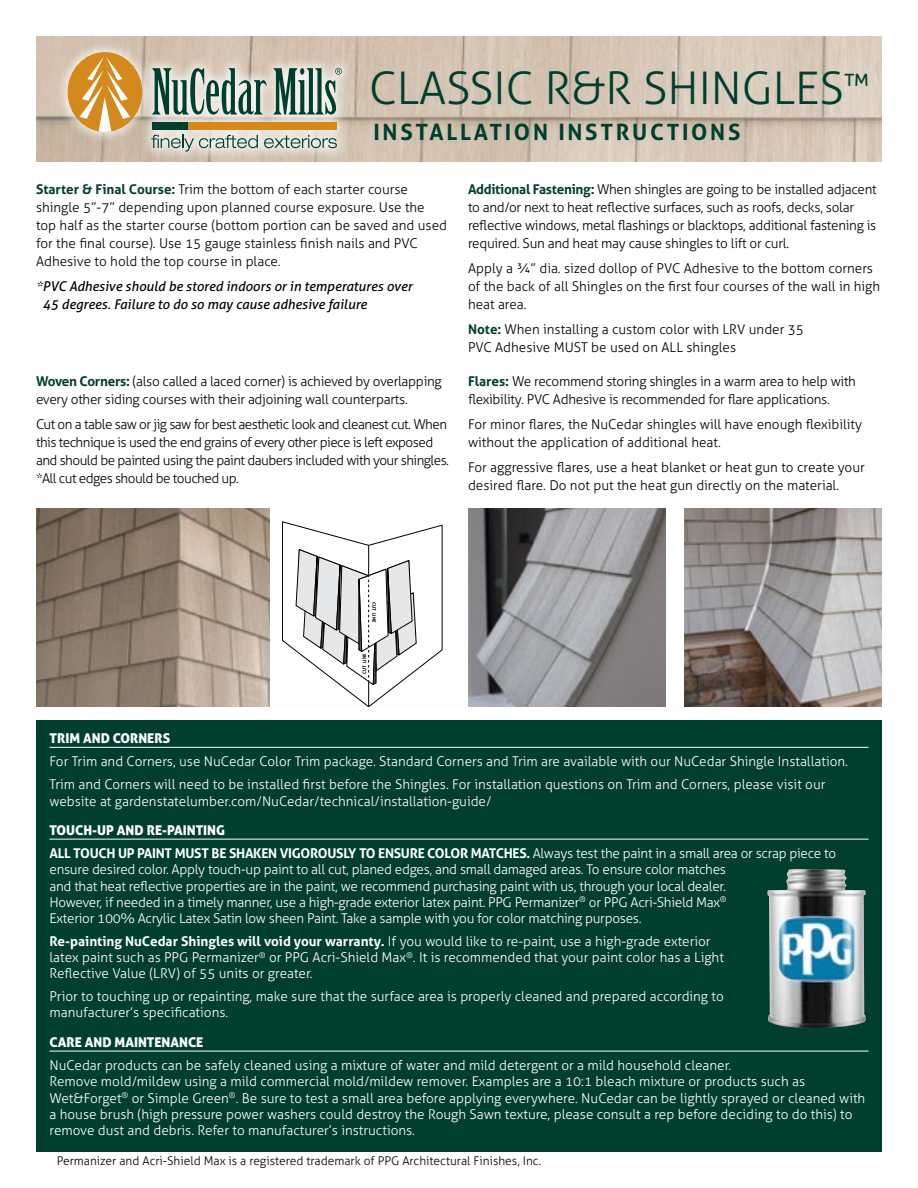
<style>
.page{position:relative;width:918px;height:1188px;background:#fff}
.page>*{position:absolute;margin:0;border:0;box-sizing:border-box;transform-origin:0 0}
.t1{font:300 45px "Aller";color:#003f2d}
.t2{font:700 22.5px "Aller";letter-spacing:.12em;color:#003f2d}
.t3{font:300 13.5px/16.2px "Aller";color:#fff}
.t4{font:300 13.5px/18px "Aller";color:#000}
.t5{font:300 13.5px/16.2px "Aller";letter-spacing:-.02em;color:#fff}
.t6{font:300 13.5px/18px "Aller";letter-spacing:-.02em;color:#000}
.t7{font:300 13.5px/18px "Aller";letter-spacing:-.04em;color:#000}
.t8{font:italic 13.5px/18px "Aller";color:#000}
.t9{font:13.5px "Aller Display";color:#fff}
.t10{font:300 12px "Aller";color:#000}
.t11{font:700 4.65px "Aller";letter-spacing:.06em;color:#000}
.s1{font-weight:700;color:#003f2d}
.s2{font-weight:700}
</style>
<div class="page">
<div style="left:36px;top:720px;width:846px;height:432px;background:#003f2d"></div>
<hr style="left:50px;top:747px;width:818px;height:1px;background:#fff">
<hr style="left:50px;top:839px;width:818px;height:1px;background:#fff">
<hr style="left:50px;top:1051px;width:818px;height:1px;background:#fff">
<img style="left:767px;top:869px;width:99px;height:159px">
<img style="left:36px;top:36px;width:846px;height:126px">
<div style="left:55px;top:39px;width:298px;height:125px;background:#fff;opacity:.75"></div>
<svg style="left:152px;top:68px;width:115px;height:47px;background:#91a499"></svg>
<div style="left:152px;top:122px;width:36px;height:8px;background:#003f2d"></div>
<div style="left:188px;top:122px;width:149px;height:8px;background:#d4891c"></div>
<div style="left:68px;top:52px;width:74px;height:80px;background:#d4891c;border-radius:50%"></div>
<svg style="left:80px;top:57px;width:50px;height:75px"></svg>
<svg style="left:151px;top:135px;width:107px;height:17px;background:#b9c0b6"></svg>
<svg style="left:264px;top:135px;width:73px;height:13px"></svg>
<svg style="left:274px;top:68px;width:68px;height:47px;background:#849c91"></svg>
<svg style="left:282px;top:522px;width:160px;height:185px"></svg>
<img style="left:36px;top:509px;width:234px;height:197px">
<img style="left:468px;top:509px;width:198px;height:197px">
<img style="left:684px;top:509px;width:198px;height:197px">
<h1 class="t1" style="left:369px;top:61px;width:502px">CLASSIC R&amp;R SHINGLES<sup>™</sup></h1>
<h2 class="t2" style="left:374px;top:118px;width:368px">INSTALLATION INSTRUCTIONS</h2>
<p class="t4" style="left:36px;top:181px;width:413px"><span class="s1">Starter &amp; Final Course:</span> Trim the bottom of each starter course shingle 5”-7” depending upon planned course exposure. Use the top half as the starter course (bottom portion can be saved and used for the final course). Use 15 gauge stainless finish nails and PVC Adhesive to hold the top course in place.</p>
<p class="t8" style="left:42px;top:277px;width:371px;text-indent:-6px">*PVC Adhesive should be stored indoors or in temperatures over<br>45 degrees. Failure to do so may cause adhesive failure</p>
<p class="t6" style="left:36px;top:373px;width:407px"><span class="s1">Woven Corners:</span> (also called a laced corner) is achieved by overlapping every other siding courses with their adjoining wall counterparts.</p>
<p class="t7" style="left:36px;top:415px;width:415px">Cut on a table saw or jig saw for best aesthetic look and cleanest cut. When this technique is used the end grains of every other piece is left exposed and should be painted using the paint daubers included with your shingles. *All cut edges should be touched up.</p>
<p class="t6" style="left:468px;top:181px;width:410px"><span class="s1">Additional Fastening:</span> When shingles are going to be installed adjacent to and/or next to heat reflective surfaces, such as roofs, decks, solar reflective windows, metal flashings or blacktops, additional fastening is required. Sun and heat may cause shingles to lift or curl.</p>
<p class="t4" style="left:468px;top:259px;width:414px">Apply a ¾” dia. sized dollop of PVC Adhesive to the bottom corners of the back of all Shingles on the first four courses of the wall in high heat area.</p>
<p class="t4" style="left:468px;top:320px;width:338px"><span class="s1">Note:</span> When installing a custom color with LRV under 35<br>PVC Adhesive MUST be used on ALL shingles</p>
<p class="t6" style="left:468px;top:373px;width:390px"><span class="s1">Flares:</span> We recommend storing shingles in a warm area to help with flexibility. PVC Adhesive is recommended for flare applications.</p>
<p class="t4" style="left:468px;top:415px;width:396px">For minor flares, the NuCedar shingles will have enough flexibility without the application of additional heat.</p>
<p class="t4" style="left:468px;top:458px;width:398px">For aggressive flares, use a heat blanket or heat gun to create your desired flare. Do not put the heat gun directly on the material.</p>
<p class="t11" style="left:377px;top:602px;width:23px;rotate:90deg">CUT LINE</p>
<p class="t11" style="left:361px;top:674px;width:23px;rotate:-90deg">CUT LINE</p>
<p class="t9" style="left:50px;top:730px;width:122px">TRIM AND CORNERS</p>
<p class="t3" style="left:50px;top:750px;width:800px;line-height:23px">For Trim and Corners, use NuCedar Color Trim package. Standard Corners and Trim are available with our NuCedar Shingle Installation.<br>Trim and Corners will need to be installed first before the Shingles. For installation questions on Trim and Corners, please visit our</p>
<p class="t3" style="left:50px;top:793px;width:444px">website at gardenstatelumber.com/NuCedar/technical/installation-guide/</p>
<p class="t9" style="left:50px;top:822px;width:177px">TOUCH-UP AND RE-PAINTING</p>
<p class="t5" style="left:50px;top:845px;width:788px"><span class="s2">ALL TOUCH UP PAINT MUST BE SHAKEN VIGOROUSLY TO ENSURE COLOR MATCHES.</span> Always test the paint in a small area or scrap piece to ensure desired color. Apply touch-up paint to all cut, planed edges, and small damaged areas. To ensure color matches<br>and that heat reflective properties are in the paint, we recommend purchasing paint with us, through your local dealer.<br>However, if needed in a timely manner, use a high-grade exterior latex paint. PPG Permanizer<sup>®</sup> or PPG Acri-Shield Max<sup>®<br></sup>Exterior 100% Acrylic Latex Satin low sheen Paint. Take a sample with you for color matching purposes.</p>
<p class="t3" style="left:50px;top:933px;width:676px"><span class="s2">Re-painting NuCedar Shingles will void your warranty.</span> If you would like to re-paint, use a high-grade exterior latex paint such as PPG Permanizer<sup>®</sup> or PPG Acri-Shield Max<sup>®</sup>. It is recommended that your paint color has a Light<br>Reflective Value (LRV) of 55 units or greater.</p>
<p class="t3" style="left:50px;top:988px;width:676px">Prior to touching up or repainting, make sure that the surface area is properly cleaned and prepared according to manufacturer’s specifications.</p>
<p class="t9" style="left:50px;top:1034px;width:155px">CARE AND MAINTENANCE</p>
<p class="t3" style="left:50px;top:1057px;width:817px">NuCedar products can be safely cleaned using a mixture of water and mild detergent or a mild household cleaner.<br>Remove mold/mildew using a mild commercial mold/mildew remover. Examples are a 10:1 bleach mixture or products such as Wet&amp;Forget<sup>®</sup> or Simple Green<sup>®</sup>. Be sure to test a small area before applying everywhere. NuCedar can be lightly sprayed or cleaned with a house brush (high pressure power washers could destroy the Rough Sawn texture, please consult a rep before deciding to do this) to remove dust and debris. Refer to manufacturer’s instructions.</p>
<p class="t10" style="left:57px;top:1154px;width:486px">Permanizer and Acri-Shield Max is a registered trademark of PPG Architectural Finishes, Inc.</p>
</div>
